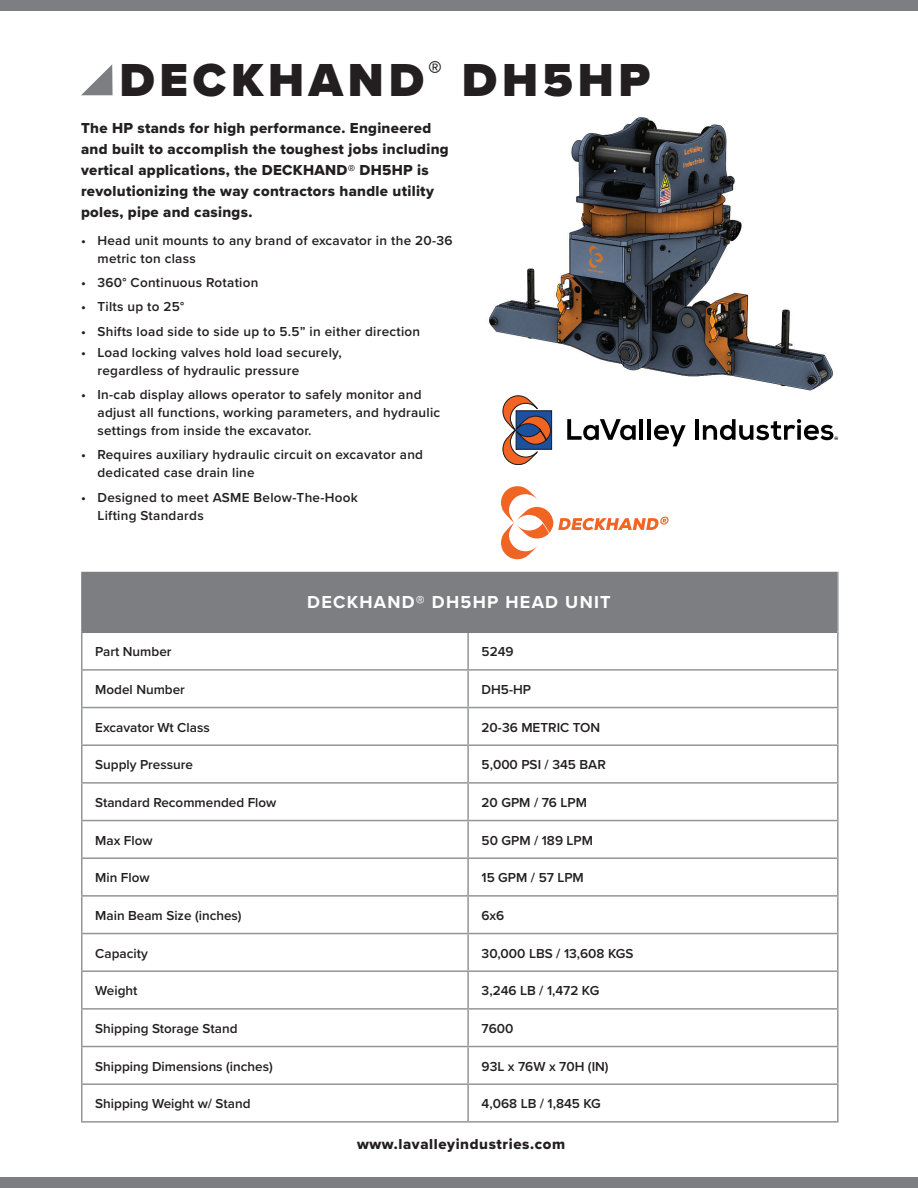
<style>
.page{position:relative;width:918px;height:1188px;background:#fff}
.page>*{position:absolute;margin:0;border:0;box-sizing:border-box;transform-origin:0 0}
.t1{font:900 48px "Proxima Nova";letter-spacing:.1em;color:#231f20}
.t2{font:700 18px "Proxima Nova";letter-spacing:.07em;color:#fff}
.t3{font:15px/21px "Proxima Nova Extrabld";letter-spacing:.02em;color:#231f20}
.t4{font:15px "Proxima Nova Extrabld";letter-spacing:.04em;color:#231f20}
.t5{font:600 13.5px/18px "Proxima Nova";letter-spacing:.02em;color:#231f20}
.t6{font:600 13.5px "Proxima Nova";color:#231f20}
.t7{font:700 4.8px "Nexa";color:#000001}
</style>
<div class="page">
<hr style="left:81px;top:633px;width:1px;height:36px;background:#939598">
<hr style="left:467px;top:633px;width:2px;height:36px;background:#939598">
<hr style="left:837px;top:633px;width:2px;height:36px;background:#939598">
<hr style="left:81px;top:669px;width:387px;height:2px;background:#939598">
<hr style="left:81px;top:671px;width:1px;height:36px;background:#939598">
<hr style="left:468px;top:669px;width:371px;height:2px;background:#939598">
<hr style="left:467px;top:671px;width:2px;height:36px;background:#939598">
<hr style="left:837px;top:671px;width:2px;height:36px;background:#939598">
<hr style="left:81px;top:707px;width:387px;height:1px;background:#939598">
<hr style="left:81px;top:708px;width:1px;height:36px;background:#939598">
<hr style="left:468px;top:707px;width:371px;height:1px;background:#939598">
<hr style="left:467px;top:708px;width:2px;height:36px;background:#939598">
<hr style="left:837px;top:708px;width:2px;height:36px;background:#939598">
<hr style="left:81px;top:744px;width:387px;height:2px;background:#939598">
<hr style="left:81px;top:746px;width:1px;height:36px;background:#939598">
<hr style="left:468px;top:744px;width:371px;height:2px;background:#939598">
<hr style="left:467px;top:746px;width:2px;height:36px;background:#939598">
<hr style="left:837px;top:746px;width:2px;height:36px;background:#939598">
<hr style="left:81px;top:782px;width:387px;height:2px;background:#939598">
<hr style="left:81px;top:784px;width:1px;height:36px;background:#939598">
<hr style="left:468px;top:782px;width:371px;height:2px;background:#939598">
<hr style="left:467px;top:784px;width:2px;height:36px;background:#939598">
<hr style="left:837px;top:784px;width:2px;height:36px;background:#939598">
<hr style="left:81px;top:820px;width:387px;height:1px;background:#939598">
<hr style="left:81px;top:821px;width:1px;height:36px;background:#939598">
<hr style="left:468px;top:820px;width:371px;height:1px;background:#939598">
<hr style="left:467px;top:821px;width:2px;height:36px;background:#939598">
<hr style="left:837px;top:821px;width:2px;height:36px;background:#939598">
<hr style="left:81px;top:857px;width:387px;height:2px;background:#939598">
<hr style="left:81px;top:859px;width:1px;height:36px;background:#939598">
<hr style="left:468px;top:857px;width:371px;height:2px;background:#939598">
<hr style="left:467px;top:859px;width:2px;height:36px;background:#939598">
<hr style="left:837px;top:859px;width:2px;height:36px;background:#939598">
<hr style="left:81px;top:895px;width:387px;height:2px;background:#939598">
<hr style="left:81px;top:897px;width:1px;height:36px;background:#939598">
<hr style="left:468px;top:895px;width:371px;height:2px;background:#939598">
<hr style="left:467px;top:897px;width:2px;height:36px;background:#939598">
<hr style="left:837px;top:897px;width:2px;height:36px;background:#939598">
<hr style="left:81px;top:933px;width:387px;height:1px;background:#939598">
<hr style="left:81px;top:934px;width:1px;height:36px;background:#939598">
<hr style="left:468px;top:933px;width:371px;height:1px;background:#939598">
<hr style="left:467px;top:934px;width:2px;height:36px;background:#939598">
<hr style="left:837px;top:934px;width:2px;height:36px;background:#939598">
<hr style="left:81px;top:970px;width:387px;height:2px;background:#939598">
<hr style="left:81px;top:972px;width:1px;height:36px;background:#939598">
<hr style="left:468px;top:970px;width:371px;height:2px;background:#939598">
<hr style="left:467px;top:972px;width:2px;height:36px;background:#939598">
<hr style="left:837px;top:972px;width:2px;height:36px;background:#939598">
<hr style="left:81px;top:1008px;width:387px;height:2px;background:#939598">
<hr style="left:81px;top:1010px;width:1px;height:36px;background:#939598">
<hr style="left:468px;top:1008px;width:371px;height:2px;background:#939598">
<hr style="left:467px;top:1010px;width:2px;height:36px;background:#939598">
<hr style="left:837px;top:1010px;width:2px;height:36px;background:#939598">
<hr style="left:81px;top:1046px;width:387px;height:1px;background:#939598">
<hr style="left:81px;top:1047px;width:1px;height:36px;background:#939598">
<hr style="left:468px;top:1046px;width:371px;height:1px;background:#939598">
<hr style="left:467px;top:1047px;width:2px;height:36px;background:#939598">
<hr style="left:837px;top:1047px;width:2px;height:36px;background:#939598">
<hr style="left:81px;top:1083px;width:387px;height:2px;background:#939598">
<hr style="left:81px;top:1085px;width:1px;height:36px;background:#939598">
<hr style="left:468px;top:1083px;width:371px;height:2px;background:#939598">
<hr style="left:467px;top:1085px;width:2px;height:36px;background:#939598">
<hr style="left:837px;top:1085px;width:2px;height:36px;background:#939598">
<hr style="left:81px;top:1121px;width:387px;height:2px;background:#939598">
<hr style="left:468px;top:1121px;width:371px;height:2px;background:#939598">
<hr style="left:81px;top:572px;width:387px;height:1px;background:#939598">
<hr style="left:81px;top:573px;width:1px;height:58px;background:#939598">
<hr style="left:468px;top:572px;width:371px;height:1px;background:#939598">
<hr style="left:837px;top:573px;width:2px;height:58px;background:#939598">
<hr style="left:81px;top:631px;width:387px;height:2px;background:#939598">
<hr style="left:468px;top:631px;width:371px;height:2px;background:#939598">
<div style="left:82px;top:572px;width:755px;height:61px;background:#7c7e81"></div>
<svg style="left:81px;top:64px;width:32px;height:31px"></svg>
<img style="left:489px;top:117px;width:344px;height:279px">
<svg style="left:567px;top:419px;width:69px;height:21px"></svg>
<hr style="left:640px;top:419px;width:3px;height:21px;background:#000001">
<hr style="left:647px;top:419px;width:4px;height:21px;background:#000001">
<svg style="left:654px;top:425px;width:32px;height:21px"></svg>
<hr style="left:695px;top:419px;width:4px;height:21px;background:#000001">
<svg style="left:703px;top:419px;width:130px;height:21px"></svg>
<div style="left:516px;top:411px;width:36px;height:38px;background:#27282e"></div>
<svg style="left:503px;top:396px;width:48px;height:69px"></svg>
<svg style="left:501px;top:486px;width:168px;height:73px"></svg>
<div style="left:0;top:1178px;width:918px;height:10px;background:#7c7e81"></div>
<div style="left:0;top:0;width:918px;height:11px;background:#7c7e81"></div>
<h1 class="t1" style="left:119px;top:44px;width:533px">DECKHAND<sup>®</sup> DH5HP</h1>
<p class="t3" style="left:81px;top:117px;width:369px">The HP stands for high performance. Engineered and built to accomplish the toughest jobs including vertical applications, the DECKHAND® DH5HP is revolutionizing the way contractors handle utility poles, pipe and casings.</p>
<p class="t5" style="left:97px;top:231px;width:357px;text-indent:-16px">• Head unit mounts to any brand of excavator in the 20-36 metric ton class</p>
<p class="t5" style="left:81px;top:273px;width:179px">• 360° Continuous Rotation</p>
<p class="t5" style="left:81px;top:297px;width:105px">• Tilts up to 25°</p>
<p class="t5" style="left:81px;top:322px;width:341px">• Shifts load side to side up to 5.5” in either direction</p>
<p class="t5" style="left:97px;top:343px;width:246px;text-indent:-16px">• Load locking valves hold load securely, regardless of hydraulic pressure</p>
<p class="t5" style="left:97px;top:385px;width:344px;text-indent:-16px">• In-cab display allows operator to safely monitor and adjust all functions, working parameters, and hydraulic settings from inside the excavator.</p>
<p class="t5" style="left:97px;top:445px;width:327px;text-indent:-16px">• Requires auxiliary hydraulic circuit on excavator and dedicated case drain line</p>
<p class="t5" style="left:97px;top:488px;width:262px;text-indent:-16px">• Designed to meet ASME Below-The-Hook<br>Lifting Standards</p>
<h2 class="t2" style="left:307px;top:589px;width:305px">DECKHAND® DH5HP HEAD UNIT</h2>
<p class="t6" style="left:95px;top:642px;width:78px">Part Number</p>
<p class="t5" style="left:482px;top:642px;width:34px">5249</p>
<p class="t6" style="left:95px;top:679px;width:91px">Model Number</p>
<p class="t5" style="left:482px;top:680px;width:51px">DH5-HP</p>
<p class="t6" style="left:95px;top:717px;width:116px">Excavator Wt Class</p>
<p class="t6" style="left:482px;top:717px;width:120px">20-36 METRIC TON</p>
<p class="t6" style="left:95px;top:755px;width:99px">Supply Pressure</p>
<p class="t6" style="left:482px;top:755px;width:126px">5,000 PSI / 345 BAR</p>
<p class="t6" style="left:95px;top:792px;width:183px">Standard Recommended Flow</p>
<p class="t6" style="left:482px;top:792px;width:107px">20 GPM / 76 LPM</p>
<p class="t5" style="left:95px;top:831px;width:59px">Max Flow</p>
<p class="t6" style="left:482px;top:830px;width:113px">50 GPM / 189 LPM</p>
<p class="t5" style="left:95px;top:868px;width:56px">Min Flow</p>
<p class="t6" style="left:482px;top:868px;width:104px">15 GPM / 57 LPM</p>
<p class="t6" style="left:95px;top:905px;width:148px">Main Beam Size (inches)</p>
<p class="t5" style="left:482px;top:906px;width:24px">6x6</p>
<p class="t6" style="left:95px;top:943px;width:54px">Capacity</p>
<p class="t6" style="left:482px;top:943px;width:154px">30,000 LBS / 13,608 KGS</p>
<p class="t5" style="left:95px;top:981px;width:44px">Weight</p>
<p class="t6" style="left:482px;top:981px;width:119px">3,246 LB / 1,472 KG</p>
<p class="t6" style="left:95px;top:1018px;width:144px">Shipping Storage Stand</p>
<p class="t5" style="left:482px;top:1019px;width:33px">7600</p>
<p class="t6" style="left:95px;top:1056px;width:179px">Shipping Dimensions (inches)</p>
<p class="t6" style="left:482px;top:1056px;width:128px">93L x 76W x 70H (IN)</p>
<p class="t6" style="left:95px;top:1094px;width:157px">Shipping Weight w/ Stand</p>
<p class="t6" style="left:482px;top:1094px;width:121px">4,068 LB / 1,845 KG</p>
<p class="t4" style="left:357px;top:1133px;width:210px">www.lavalleyindustries.com</p>
<p class="t7" style="left:834px;top:436px;width:6px">®</p>
</div>
